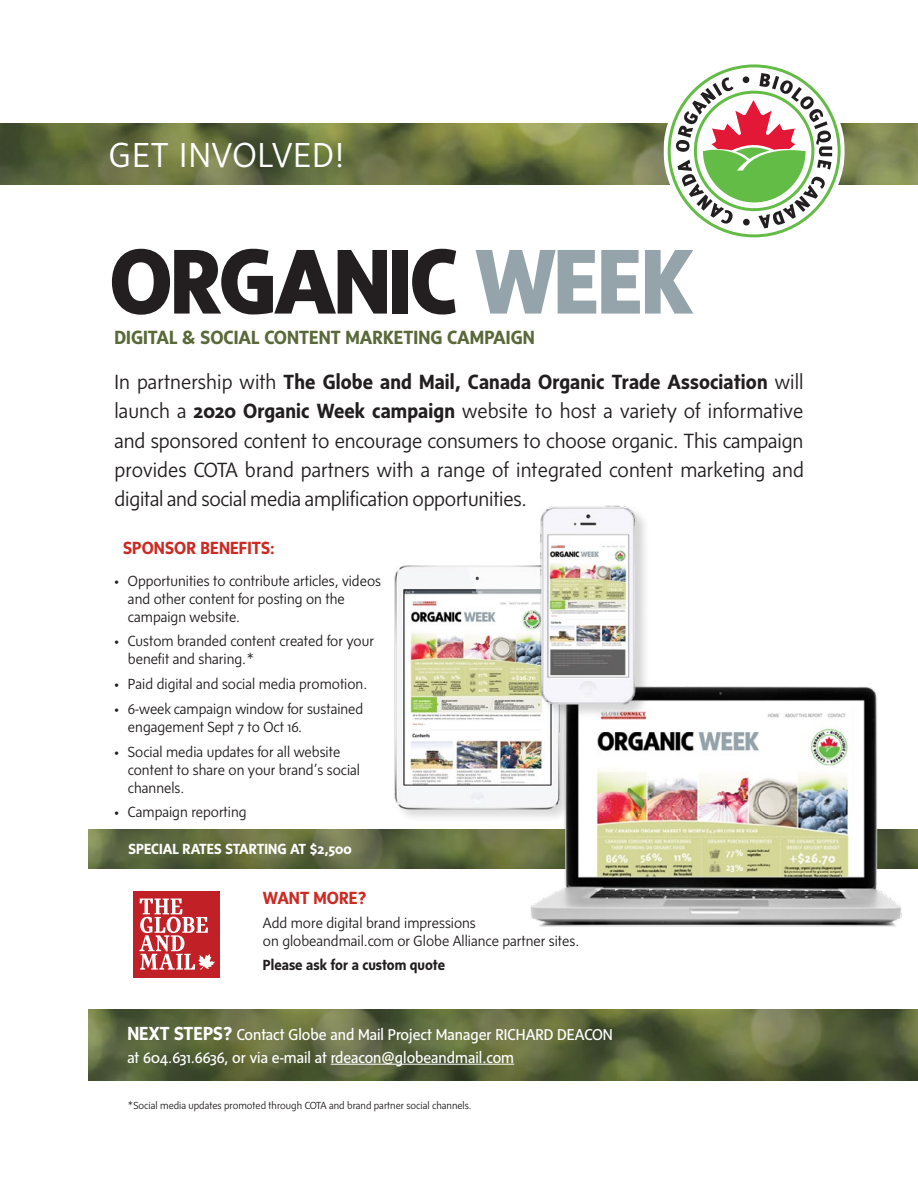
<style>
.page{position:relative;width:918px;height:1188px;background:#fff}
.page>*{position:absolute;margin:0;border:0;box-sizing:border-box;transform-origin:0 0}
.t1{font:800 93.9px "G Msans";letter-spacing:-.03em;color:#231f20}
.t2{font:300 35.4px "G Msans";letter-spacing:.04em;color:#fff}
.t3{font:300 21px/29.2px "G Msans";letter-spacing:-.01em;color:#231f20;text-align:justify}
.t4{font:700 19.5px "G Msans";color:#596939}
.t5{font:700 18px "G Msans";color:#cc2a23}
.t6{font:16.05px/22.5px "G Msans";color:#fff}
.t7{font:300 15px/18px "G Msans";color:#231f20}
.t8{font:700 15px "G Msans";color:#fff}
.t9{font:700 15px "G Msans";color:#231f20}
.t10{font:300 10.5px "G Msans";color:#231f20}
.s1{color:#95a3ab}
.s2{font-weight:700}
.s3{font-weight:700;font-size:19.35px}
</style>
<div class="page">
<img style="left:89px;top:829px;width:829px;height:40px">
<img style="left:89px;top:1010px;width:829px;height:70px">
<hr style="left:331px;top:1064px;width:183px;height:1px;background:#fff">
<img style="left:526px;top:686px;width:376px;height:241px">
<div style="left:134px;top:891px;width:86px;height:87px;background:#c12126"></div>
<svg style="left:139px;top:899px;width:76px;height:71px"></svg>
<div style="left:394px;top:563px;width:180px;height:261px;background:#231f20;opacity:.16"></div>
<img style="left:394px;top:563px;width:168px;height:251px">
<div style="left:540px;top:505px;width:110px;height:214px;background:#231f20;opacity:.19"></div>
<img style="left:534px;top:505px;width:104px;height:203px">
<img style="left:0;top:124px;width:918px;height:60px">
<svg style="left:664px;top:64px;width:181px;height:174px"></svg>
<h2 class="t2" style="left:109px;top:135px;width:237px">GET INVOLVED!</h2>
<h1 class="t1" style="left:109px;top:228px;width:587px">ORGANIC <span class="s1">WEEK</span></h1>
<h3 class="t4" style="left:114px;top:326px;width:422px">DIGITAL &amp; SOCIAL CONTENT MARKETING CAMPAIGN</h3>
<p class="t3" style="left:114px;top:367px;width:691px">In partnership with <span class="s2">The Globe and Mail, Canada Organic Trade Association</span> will launch a <span class="s2">2020 Organic Week campaign</span> website to host a variety of informative and sponsored content to encourage consumers to choose organic. This campaign provides COTA brand partners with a range of integrated content marketing and digital and social media amplification opportunities.</p>
<p class="t5" style="left:123px;top:538px;width:153px">SPONSOR BENEFITS:</p>
<p class="t7" style="left:128px;top:572px;width:255px;text-indent:-14px">• Opportunities to contribute articles, videos and other content for posting on the campaign website.</p>
<p class="t7" style="left:128px;top:632px;width:247px;text-indent:-14px">• Custom branded content created for your benefit and sharing.*</p>
<p class="t7" style="left:114px;top:675px;width:254px">• Paid digital and social media promotion.</p>
<p class="t7" style="left:128px;top:700px;width:237px;text-indent:-14px">• 6-week campaign window for sustained engagement Sept 7 to Oct 16.</p>
<p class="t7" style="left:128px;top:743px;width:234px;text-indent:-14px">• Social media updates for all website content to share on your brand’s social channels.</p>
<p class="t7" style="left:114px;top:803px;width:134px">• Campaign reporting</p>
<p class="t8" style="left:129px;top:841px;width:225px">SPECIAL RATES STARTING AT $2,500</p>
<p class="t5" style="left:263px;top:887px;width:105px">WANT MORE?</p>
<p class="t7" style="left:263px;top:914px;width:318px">Add more digital brand impressions<br>on globeandmail.com or Globe Alliance partner sites.</p>
<p class="t9" style="left:263px;top:957px;width:184px">Please ask for a custom quote</p>
<p class="t6" style="left:127px;top:1023px;width:487px"><span class="s3">NEXT STEPS?</span> Contact Globe and Mail Project Manager RICHARD DEACON at 604.631.6636, or via e-mail at rdeacon@globeandmail.com</p>
<p class="t10" style="left:127px;top:1099px;width:346px">*Social media updates promoted through COTA and brand partner social channels.</p>
</div>
